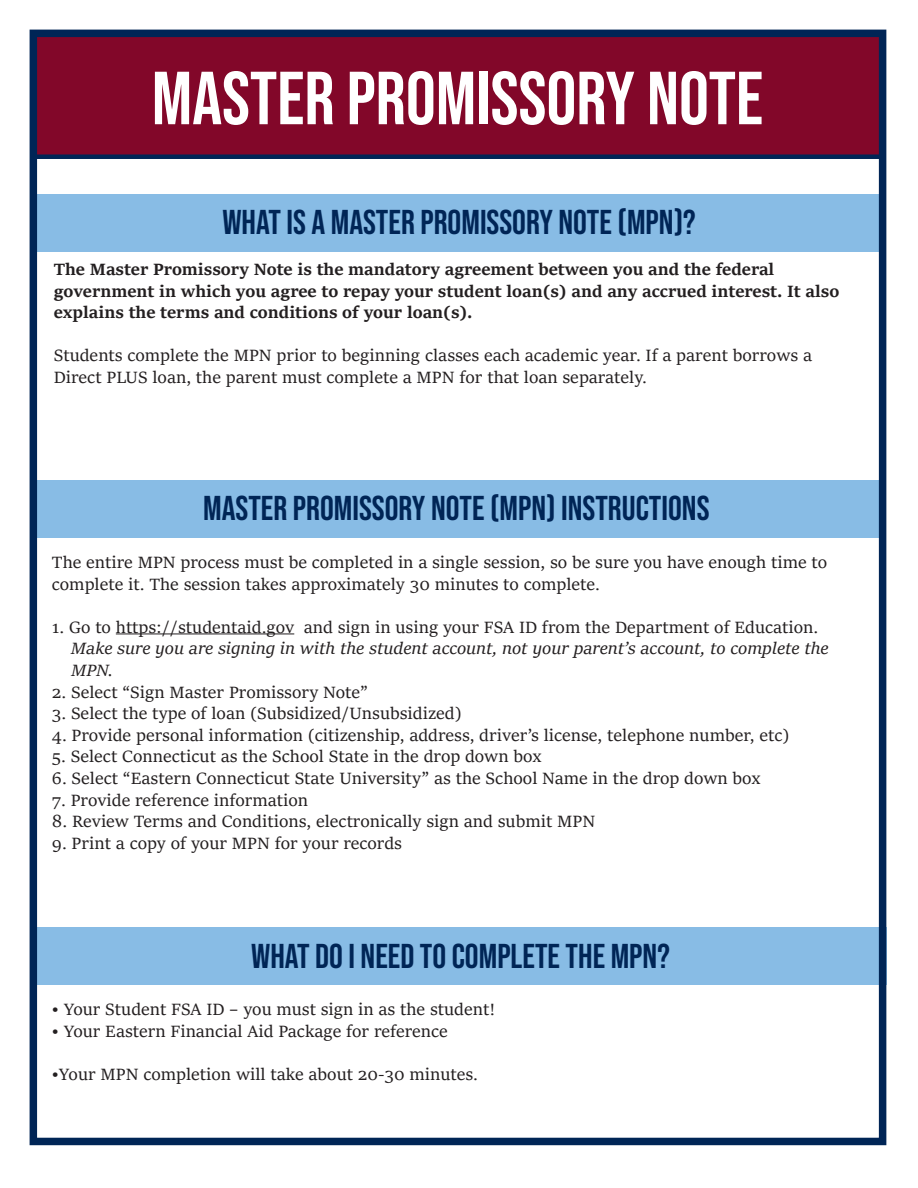
<style>
.page{position:relative;width:918px;height:1188px;background:#fff}
.page>*{position:absolute;margin:0;border:0;box-sizing:border-box;transform-origin:0 0}
.t1{font:75px "Bebas Neue";color:#fff}
.t2{font:34.5px "Bebas Neue";color:#002556}
.t3{font:18px/21.6px "Sitka Subheading";color:#231f20}
.t4{font:700 18px/21.6px "Sitka Subheading";color:#231f20}
.t5{font:italic 18px "Sitka Subheading";color:#231f20}
</style>
<div class="page">
<div style="left:32px;top:480px;width:850px;height:57px;background:#88bce5"></div>
<div style="left:35px;top:37px;width:850px;height:120px;background:#820729"></div>
<div style="left:34px;top:195px;width:851px;height:57px;background:#88bce5"></div>
<div style="left:35px;top:154px;width:850px;height:5px;background:#002556"></div>
<hr style="left:116px;top:634px;width:178px;height:1px;background:#231f20">
<div style="left:36px;top:928px;width:850px;height:57px;background:#88bce5"></div>
<div style="left:30px;top:30px;width:856px;height:1115px;border:8px solid #002556"></div>
<p class="t1" style="left:152px;top:56px;width:613px">MASTER PROMISSORY NOTE</p>
<p class="t2" style="left:222px;top:202px;width:475px">WHAT IS A MASTER PROMISSORY NOTE (MPN)?</p>
<p class="t4" style="left:54px;top:257px;width:722px">The Master Promissory Note is the mandatory agreement between you and the federal</p>
<p class="t4" style="left:54px;top:279px;width:787px">government in which you agree to repay your student loan(s) and any accrued interest. It also explains the terms and conditions of your loan(s).</p>
<p class="t3" style="left:54px;top:344px;width:760px">Students complete the MPN prior to beginning classes each academic year. If a parent borrows a</p>
<p class="t3" style="left:54px;top:365px;width:595px">Direct PLUS loan, the parent must complete a MPN for that loan separately.</p>
<p class="t2" style="left:203px;top:489px;width:508px">MASTER PROMISSORY NOTE (MPN) INSTRUCTIONS</p>
<p class="t3" style="left:52px;top:550px;width:777px">The entire MPN process must be completed in a single session, so be sure you have enough time to complete it. The session takes approximately 30 minutes to complete.</p>
<p class="t3" style="left:52px;top:615px;width:768px">1. Go to https://studentaid.gov and sign in using your FSA ID from the Department of Education.</p>
<p class="t5" style="left:71px;top:635px;width:759px">Make sure you are signing in with the student account, not your parent’s account, to complete the</p>
<p class="t5" style="left:71px;top:657px;width:44px">MPN.</p>
<p class="t3" style="left:52px;top:680px;width:318px">2. Select “Sign Master Promissory Note”</p>
<p class="t3" style="left:52px;top:701px;width:411px">3. Select the type of loan (Subsidized/Unsubsidized)</p>
<p class="t3" style="left:52px;top:723px;width:739px">4. Provide personal information (citizenship, address, driver’s license, telephone number, etc)</p>
<p class="t3" style="left:52px;top:745px;width:491px">5. Select Connecticut as the School State in the drop down box</p>
<p class="t3" style="left:52px;top:766px;width:710px">6. Select “Eastern Connecticut State University” as the School Name in the drop down box</p>
<p class="t3" style="left:52px;top:788px;width:258px">7. Provide reference information</p>
<p class="t3" style="left:52px;top:809px;width:545px">8. Review Terms and Conditions, electronically sign and submit MPN</p>
<p class="t3" style="left:52px;top:831px;width:352px">9. Print a copy of your MPN for your records</p>
<p class="t2" style="left:251px;top:937px;width:420px">WHAT DO I NEED TO COMPLETE THE MPN?</p>
<p class="t3" style="left:52px;top:997px;width:445px">• Your Student FSA ID – you must sign in as the student!</p>
<p class="t3" style="left:52px;top:1019px;width:398px">• Your Eastern Financial Aid Package for reference</p>
<p class="t3" style="left:52px;top:1062px;width:428px">•Your MPN completion will take about 20-30 minutes.</p>
</div>
